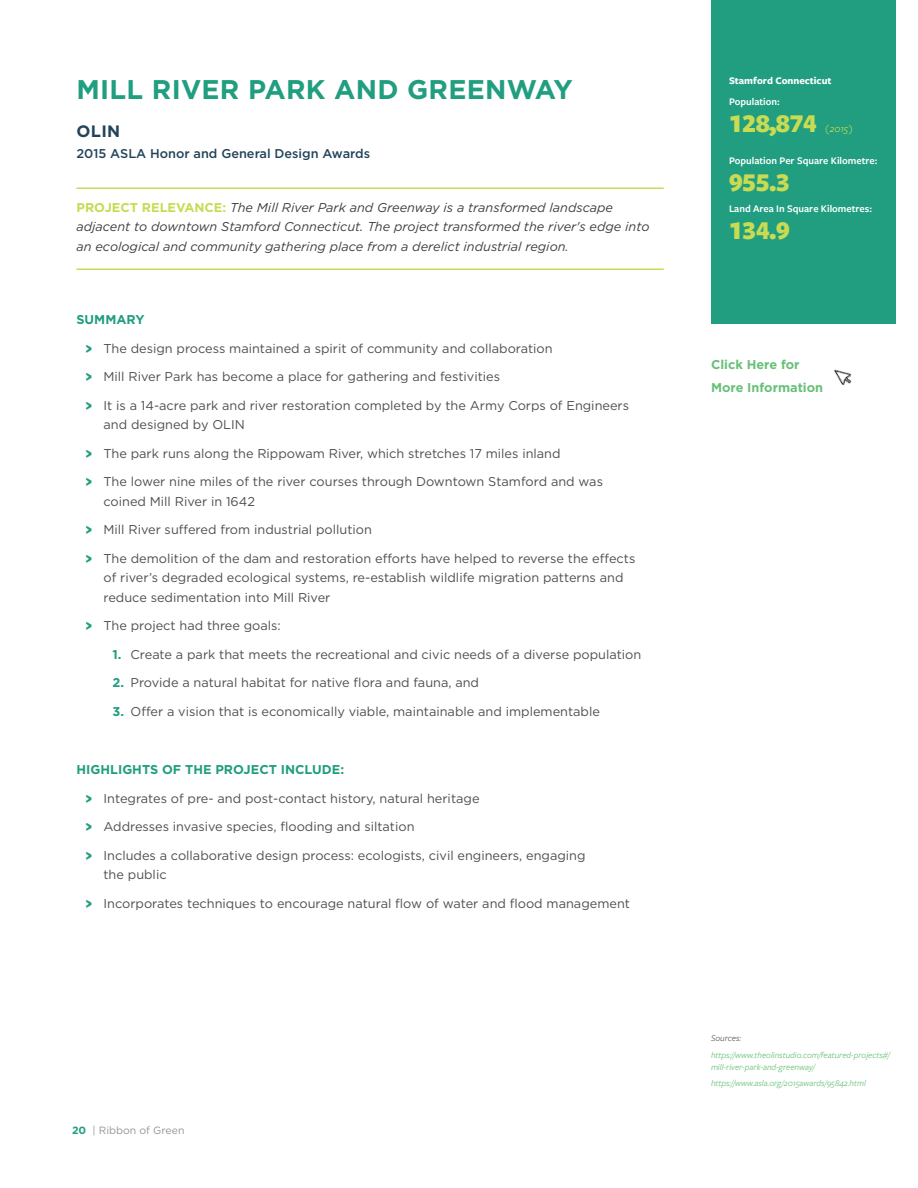
<style>
.page{position:relative;width:918px;height:1188px;background:#fff}
.page>*{position:absolute;margin:0;border:0;box-sizing:border-box;transform-origin:0 0}
._2_Headers{font:700 27px "Gotham";letter-spacing:.01em;color:#209e7f}
.Label{font:900 27px "Freight Sans Pro";color:#c8db52}
.City___Date{font:700 16.5px "Gotham";color:#22445a}
.t1{font:12.75px/19.5px "Gotham";color:#4f4d50}
.Project_Relevance__2{font:italic 12.75px/19.5px "Gotham";color:#3e3e3f}
._4_Headers{font:700 12.75px "Gotham";color:#209e7f}
.Award{font:500 12.75px "Gotham";color:#22445a}
._6_Headers{font:700 12.75px/22.5px "Gotham";color:#68c079}
.Label-2{font:600 10.5px "Freight Sans Pro";color:#fff}
.Label-3{font:700 10.5px "Freight Sans Pro";color:#fff}
.t2{font:10.5px "Gotham";color:#939598}
.Label-4{font:italic 10.5px "Freight Sans Pro";color:#c8db52}
.Sidebar__Notes__L{font:italic 9px/12px "Freight Sans Pro";color:#68c079}
.Sidebar__Notes__L-2{font:italic 9px "Freight Sans Pro";color:#57585a}
.s1{font-weight:700;font-style:normal;color:#c8db52}
.s2{font-family:"Freight Sans Pro";font-weight:700;font-size:18px;color:#209e7f}
.s3{font-weight:700;color:#209e7f}
</style>
<div class="page">
<div style="left:711px;top:0;width:184px;height:324px;background:#209e7f"></div>
<hr style="left:76px;top:188px;width:588px;height:1px;background:#c8db52">
<hr style="left:76px;top:268px;width:588px;height:2px;background:#c8db52">
<img style="left:834px;top:369px;width:18px;height:16px">
<p class="_2_Headers" style="left:76px;top:74px;width:498px">MILL RIVER PARK AND GREENWAY</p>
<p class="City___Date" style="left:76px;top:121px;width:45px">OLIN</p>
<p class="Award" style="left:76px;top:146px;width:295px">2015 ASLA Honor and General Design Awards</p>
<p class="Project_Relevance__2" style="left:76px;top:197px;width:575px"><span class="s1">PROJECT RELEVANCE:</span> The Mill River Park and Greenway is a transformed landscape adjacent to downtown Stamford Connecticut. The project transformed the river's edge into an ecological and community gathering place from a derelict industrial region.</p>
<p class="_4_Headers" style="left:76px;top:312px;width:70px">SUMMARY</p>
<p class="t1" style="left:86px;top:338px;width:469px"><span class="s2">›</span> The design process maintained a spirit of community and collaboration</p>
<p class="t1" style="left:86px;top:366px;width:416px"><span class="s2">›</span> Mill River Park has become a place for gathering and festivities</p>
<p class="t1" style="left:104px;top:395px;width:527px;text-indent:-18px"><span class="s2">›</span> It is a 14-acre park and river restoration completed by the Army Corps of Engineers and designed by OLIN</p>
<p class="t1" style="left:86px;top:443px;width:477px"><span class="s2">›</span> The park runs along the Rippowam River, which stretches 17 miles inland</p>
<p class="t1" style="left:104px;top:471px;width:501px;text-indent:-18px"><span class="s2">›</span> The lower nine miles of the river courses through Downtown Stamford and was coined Mill River in 1642</p>
<p class="t1" style="left:86px;top:519px;width:288px"><span class="s2">›</span> Mill River suffered from industrial pollution</p>
<p class="t1" style="left:104px;top:548px;width:533px;text-indent:-18px"><span class="s2">›</span> The demolition of the dam and restoration efforts have helped to reverse the effects of river’s degraded ecological systems, re-establish wildlife migration patterns and reduce sedimentation into Mill River</p>
<p class="t1" style="left:86px;top:615px;width:197px"><span class="s2">›</span> The project had three goals:</p>
<p class="t1" style="left:112px;top:644px;width:530px"><span class="s3">1.</span> Create a park that meets the recreational and civic needs of a diverse population</p>
<p class="t1" style="left:112px;top:672px;width:368px"><span class="s3">2.</span> Provide a natural habitat for native flora and fauna, and</p>
<p class="t1" style="left:112px;top:701px;width:489px"><span class="s3">3.</span> Offer a vision that is economically viable, maintainable and implementable</p>
<p class="_4_Headers" style="left:76px;top:762px;width:269px">HIGHLIGHTS OF THE PROJECT INCLUDE:</p>
<p class="t1" style="left:86px;top:788px;width:396px"><span class="s2">›</span> Integrates of pre- and post-contact history, natural heritage</p>
<p class="t1" style="left:86px;top:816px;width:331px"><span class="s2">›</span> Addresses invasive species, flooding and siltation</p>
<p class="t1" style="left:104px;top:845px;width:484px;text-indent:-18px"><span class="s2">›</span> Includes a collaborative design process: ecologists, civil engineers, engaging the public</p>
<p class="t1" style="left:86px;top:893px;width:546px"><span class="s2">›</span> Incorporates techniques to encourage natural flow of water and flood management</p>
<p class="t2" style="left:72px;top:1124px;width:114px"><span class="s3">20</span> | Ribbon of Green</p>
<p class="Label-3" style="left:729px;top:73px;width:104px">Stamford Connecticut</p>
<p class="Label-2" style="left:729px;top:95px;width:52px">Population:</p>
<p class="Label" style="left:729px;top:104px;width:89px">128,874</p>
<p class="Label-4" style="left:825px;top:122px;width:29px">(2015)</p>
<p class="Label-2" style="left:729px;top:153px;width:150px">Population Per Square Kilometre:</p>
<p class="Label" style="left:729px;top:163px;width:62px">955.3</p>
<p class="Label-2" style="left:729px;top:201px;width:144px">Land Area In Square Kilometres:</p>
<p class="Label" style="left:729px;top:211px;width:62px">134.9</p>
<p class="_6_Headers" style="left:711px;top:353px;width:114px">Click Here for<br>More Information</p>
<p class="Sidebar__Notes__L-2" style="left:711px;top:1032px;width:32px">Sources:</p>
<p class="Sidebar__Notes__L" style="left:711px;top:1048px;width:180px">https://www.theolinstudio.com/featured-projects#/ mill-river-park-and-greenway/</p>
<p class="Sidebar__Notes__L" style="left:711px;top:1077px;width:156px">https://www.asla.org/2015awards/95842.html</p>
</div>
